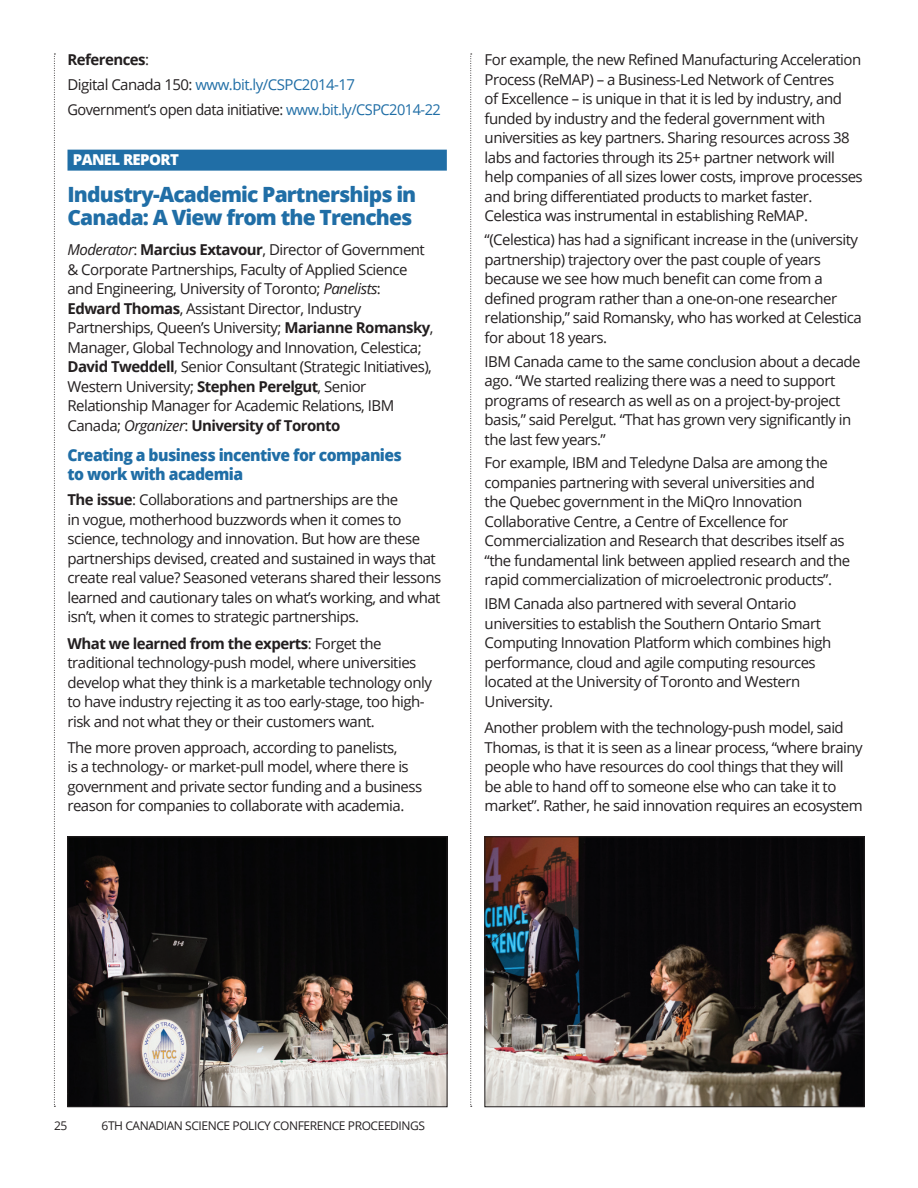
<style>
.page{position:relative;width:918px;height:1188px;background:#fff}
.page>*{position:absolute;margin:0;border:0;box-sizing:border-box;transform-origin:0 0}
.t1{font:800 21px/22.5px "Open Sans";letter-spacing:-.04em;color:#206ea6}
.t2{font:800 16.5px/19.5px "Open Sans";letter-spacing:-.035em;color:#206ea6;scale:.95 1}
.t3{font:15px/19.5px "Open Sans";letter-spacing:-.035em;color:#231f20}
.t4{font:800 15px "Open Sans";letter-spacing:-.04em;color:#fff}
.t5{font:12px "Open Sans";letter-spacing:-.035em;color:#231f20}
.s1{font-weight:700}
.s2{color:#206ea6}
.s3{font-style:italic}
</style>
<div class="page">
<svg style="left:470px;top:54px;width:2px;height:1053px"></svg>
<svg style="left:54px;top:54px;width:1px;height:1053px"></svg>
<div style="left:68px;top:150px;width:379px;height:21px;background:#206ea6"></div>
<img style="left:70px;top:839px;width:375px;height:266px">
<div style="left:68px;top:837px;width:379px;height:270px;border:1px solid #231f20"></div>
<img style="left:487px;top:839px;width:375px;height:266px">
<div style="left:485px;top:837px;width:379px;height:270px;border:1px solid #231f20"></div>
<p class="t3" style="left:68px;top:47px;width:375px;line-height:24.9px"><span class="s1">References</span>:<br>D igital Canada 150: <span class="s2">www.bit.ly/CSPC2014-17<br></span>Government’s open data initiative: <span class="s2">www.bit.ly/CSPC2014-22</span></p>
<p class="t4" style="left:73px;top:149px;width:107px">PANEL REPORT</p>
<h1 class="t1" style="left:68px;top:182px;width:350px">Industry-Academic Partnerships in<br>Canada: A View from the Trenches</h1>
<p class="t3" style="left:68px;top:240px;width:367px"><span class="s3">Moderator</span>: <span class="s1">Marcius Extavour</span>, D irector of Government &amp; Corporate Partnerships, Faculty of Applied Science and E ngineering, University of Toronto; <span class="s3">Panelists</span>:<br><span class="s1">Edward Thomas</span>, Assistant D irector, I ndustry Partnerships, Queen’s University; <span class="s1">Marianne Romansky</span>, Manager, Global Technology and I nnovation, Celestica; <span class="s1">David Tweddell</span>, Senior Consultant (Strategic I nitiatives), Western University; <span class="s1">Stephen Perelgut</span>, Senior Relationship Manager for Academic Relations, I BM Canada; <span class="s3">Organizer</span>: <span class="s1">University of Toronto</span></p>
<p class="t2" style="left:68px;top:444px;width:354px">Creating a business incentive for companies to work with academia</p>
<p class="t3" style="left:68px;top:490px;width:375px"><span class="s1">The issue</span>: Collaborations and partnerships are the<br>in vogue, motherhood buzzwords when it comes to science, technology and innovation. But how are these partnerships devised, created and sustained in ways that create real value? Seasoned veterans shared their lessons learned and cautionary tales on what’s working, and what isn’t, when it comes to strategic partnerships.</p>
<p class="t3" style="left:68px;top:633px;width:366px"><span class="s1">What we learned from the experts</span>: Forget the traditional technology-push model, where universities develop what they think is a marketable technology only to have industry rejecting it as too early-stage, too high&shy;risk and not what they or their customers want.</p>
<p class="t3" style="left:68px;top:737px;width:356px">The more proven approach, according to panelists,<br>is a technology- or market-pull model, where there is government and private sector funding and a business reason for companies to collaborate with academia.</p>
<p class="t3" style="left:485px;top:50px;width:380px">For example, the new Refined Manufacturing Acceleration Process (ReMAP) – a Business-Led N etwork of Centres<br>of Excellence – is unique in that it is led by industry, and funded by industry and the federal government with universities as key partners. Sharing resources across 38 labs and factories through its 25+ partner network will help companies of all sizes lower costs, improve processes and bring differentiated products to market faster.<br>Celestica was instrumental in establishing ReMAP.</p>
<p class="t3" style="left:485px;top:230px;width:379px">“(Celestica) has had a significant increase in the (university partnership) trajectory over the past couple of years because we see how much benefit can come from a defined program rather than a one-on-one researcher relationship,” said Romansky, who has worked at Celestica for about 18 years.</p>
<p class="t3" style="left:485px;top:351px;width:378px">I BM Canada came to the same conclusion about a decade ago. “We started realizing there was a need to support programs of research as well as on a project-by-project basis,” said Perelgut. “That has grown very significantly in the last few years.”</p>
<p class="t3" style="left:485px;top:453px;width:367px">For example, I BM and Teledyne Dalsa are among the companies partnering with several universities and<br>the Quebec government in the MiQro I nnovation Collaborative Centre, a Centre of Excellence for Commercialization and Research that describes itself as “the fundamental link between applied research and the rapid commercialization of microelectronic products”.</p>
<p class="t3" style="left:485px;top:594px;width:348px">I BM Canada also partnered with several Ontario universities to establish the Southern Ontario Smart Computing I nnovation Platform which combines high performance, cloud and agile computing resources located at the University of Toronto and Western University.</p>
<p class="t3" style="left:485px;top:717px;width:380px">Another problem with the technology-push model, said Thomas, is that it is seen as a linear process, “where brainy people who have resources do cool things that they will be able to hand off to someone else who can take it to market”. Rather, he said innovation requires an ecosystem</p>
<p class="t5" style="left:54px;top:1117px;width:15px">25</p>
<p class="t5" style="left:102px;top:1117px;width:284px">6th Canadian Science Policy Conference PROCEEDIN</p>
<p class="t5" style="left:410px;top:1117px;width:16px">GS</p>
</div>
